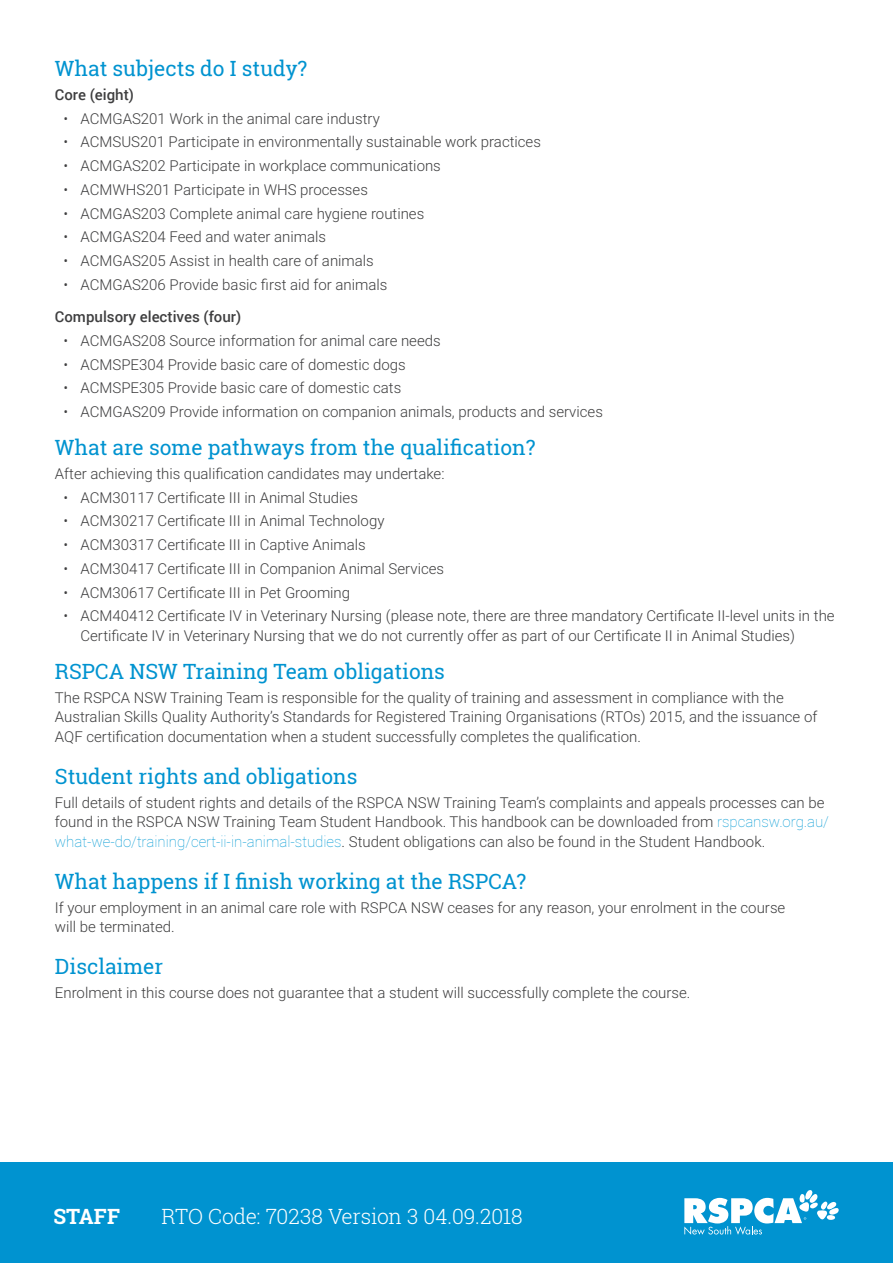
<style>
.page{position:relative;width:893px;height:1263px;background:#fff}
.page>*{position:absolute;margin:0;border:0;box-sizing:border-box;transform-origin:0 0}
.t1{font:21px "Roboto Slab";color:#0093d0}
.t2{font:300 21px "Roboto Slab";letter-spacing:-.01em;color:#fff}
.t3{font:700 21px "Roboto Slab";letter-spacing:.005em;color:#fff}
.t4{font:300 15px/19.5px "Roboto";color:#3e3e3f}
.t5{font:500 15px "Roboto";color:#3e3e3f}
.s1{font-weight:100}
.s2{font-weight:500}
.s3{font-weight:100;color:#009ad4}
</style>
<div class="page">
<div style="left:0;top:1161px;width:893px;height:102px;background:#0093d0"></div>
<svg style="left:684px;top:1190px;width:155px;height:45px"></svg>
<h1 class="t1" style="left:55px;top:54px;width:254px">What subjects do I study?</h1>
<p class="t5" style="left:55px;top:84px;width:81px">Core (eight)</p>
<p class="t4" style="left:63px;top:108px;width:318px"><span class="s1">•</span> ACMGAS201 Work in the animal care industry</p>
<p class="t4" style="left:63px;top:132px;width:479px"><span class="s1">•</span> ACMSUS201 Participate in environmentally sustainable work practices</p>
<p class="t4" style="left:63px;top:155px;width:379px"><span class="s1">•</span> ACMGAS202 Participate in workplace communications</p>
<p class="t4" style="left:63px;top:179px;width:306px"><span class="s1">•</span> ACMWHS201 Participate in WHS processes</p>
<p class="t4" style="left:63px;top:203px;width:362px"><span class="s1">•</span> ACMGAS203 Complete animal care hygiene routines</p>
<p class="t4" style="left:63px;top:227px;width:264px"><span class="s1">•</span> ACMGAS204 Feed and water animals</p>
<p class="t4" style="left:63px;top:250px;width:312px"><span class="s1">•</span> ACMGAS205 Assist in health care of animals</p>
<p class="t4" style="left:55px;top:268px;width:334px;line-height:32.2px;text-indent:9px"><span class="s1">•</span> ACMGAS206 Provide basic first aid for animals<br><span class="s2">Compulsory electives (four)</span></p>
<p class="t4" style="left:63px;top:330px;width:379px"><span class="s1">•</span> ACMGAS208 Source information for animal care needs</p>
<p class="t4" style="left:63px;top:354px;width:344px"><span class="s1">•</span> ACMSPE304 Provide basic care of domestic dogs</p>
<p class="t4" style="left:63px;top:378px;width:339px"><span class="s1">•</span> ACMSPE305 Provide basic care of domestic cats</p>
<p class="t4" style="left:63px;top:401px;width:541px"><span class="s1">•</span> ACMGAS209 Provide information on companion animals, products and services</p>
<h1 class="t1" style="left:55px;top:433px;width:482px">What are some pathways from the qualification?</h1>
<p class="t4" style="left:55px;top:463px;width:391px">After achieving this qualification candidates may undertake:</p>
<p class="t4" style="left:63px;top:487px;width:296px"><span class="s1">•</span> ACM30117 Certificate III in Animal Studies</p>
<p class="t4" style="left:63px;top:511px;width:323px"><span class="s1">•</span> ACM30217 Certificate III in Animal Technology</p>
<p class="t4" style="left:63px;top:534px;width:304px"><span class="s1">•</span> ACM30317 Certificate III in Captive Animals</p>
<p class="t4" style="left:63px;top:558px;width:382px"><span class="s1">•</span> ACM30417 Certificate III in Companion Animal Services</p>
<p class="t4" style="left:63px;top:582px;width:288px"><span class="s1">•</span> ACM30617 Certificate III in Pet Grooming</p>
<p class="t4" style="left:80px;top:606px;width:756px;text-indent:-17px"><span class="s1">•</span> ACM40412 Certificate IV in Veterinary Nursing (please note, there are three mandatory Certificate II-level units in the<br>Certificate IV in Veterinary Nursing that we do not currently offer as part of our Certificate II in Animal Studies)</p>
<h1 class="t1" style="left:55px;top:657px;width:392px">RSPCA NSW Training Team obligations</h1>
<p class="t4" style="left:55px;top:687px;width:764px">The RSPCA NSW Training Team is responsible for the quality of training and assessment in compliance with the<br>Australian Skills Quality Authority’s Standards for Registered Training Organisations (RTOs) 2015, and the issuance of<br>AQF certification documentation when a student successfully completes the qualification.</p>
<h1 class="t1" style="left:55px;top:762px;width:304px">Student rights and obligations</h1>
<p class="t4" style="left:55px;top:792px;width:775px">Full details of student rights and details of the RSPCA NSW Training Team’s complaints and appeals processes can be found in the RSPCA NSW Training Team Student Handbook. This handbook can be downloaded from <span class="s3">rspcansw.org.au/ what-we-do/training/cert-ii-in-animal-studies</span>. Student obligations can also be found in the Student Handbook.</p>
<h1 class="t1" style="left:55px;top:867px;width:473px">What happens if I finish working at the RSPCA?</h1>
<p class="t4" style="left:55px;top:897px;width:732px">If your employment in an animal care role with RSPCA NSW ceases for any reason, your enrolment in the course will be terminated.</p>
<h1 class="t1" style="left:55px;top:952px;width:110px">Disclaimer</h1>
<p class="t4" style="left:55px;top:982px;width:637px">Enrolment in this course does not guarantee that a student will successfully complete the course.</p>
<h1 class="t3" style="left:53px;top:1202px;width:68px">STAFF</h1>
<h1 class="t2" style="left:161px;top:1202px;width:363px">RTO Code: 70238 Version 3 04.09.2018</h1>
</div>
